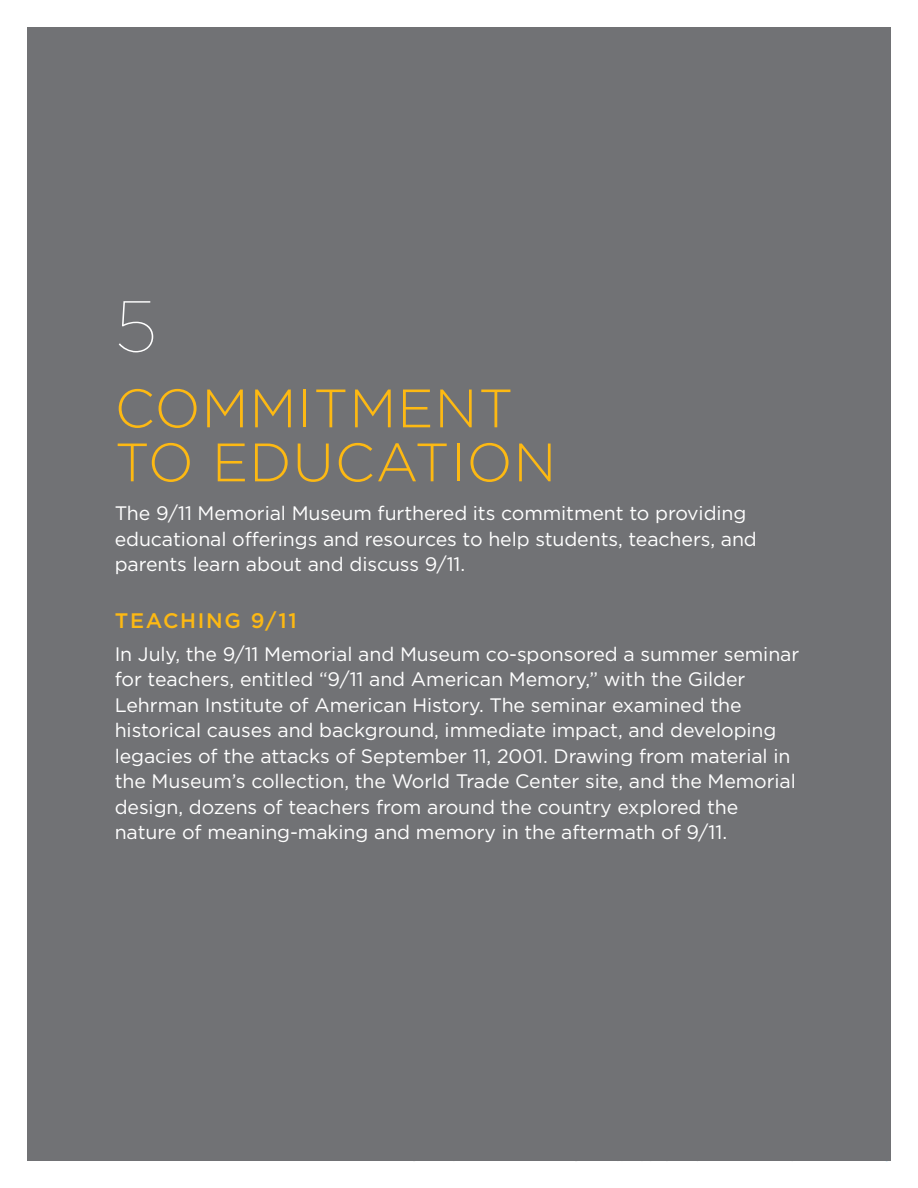
<style>
.page{position:relative;width:918px;height:1188px;background:#fff}
.page>*{position:absolute;margin:0;border:0;box-sizing:border-box;transform-origin:0 0}
.t1{font:100 72px "Gotham";color:#fff}
.t2{font:300 54px/54px "Gotham";letter-spacing:.02em;color:#fdb913}
.t3{font:500 21px "Gotham";letter-spacing:.08em;color:#fdb913}
.t4{font:19.5px/25.5px "Gotham";letter-spacing:-.005em;color:#fff}
</style>
<div class="page">
<div style="left:27px;top:27px;width:864px;height:1134px;background:#717275"></div>
<h1 class="t1" style="left:115px;top:288px;width:44px">5</h1>
<h2 class="t2" style="left:115px;top:381px;width:443px">COMM ITM ENT<br>TO EDUCATION</h2>
<p class="t4" style="left:115px;top:500px;width:644px">The 9/11 Memorial Museum furthered its commitment to providing educational offerings and resources to help students, teachers, and parents learn about and discuss 9/11.</p>
<p class="t3" style="left:115px;top:609px;width:184px">TEACHING 9/11</p>
<p class="t4" style="left:115px;top:641px;width:686px">In July, the 9/11 Memorial and Museum co-sponsored a summer seminar for teachers, entitled “9/11 and American Memory,” with the Gilder Lehrman Institute of American H istory. The seminar examined the historical causes and background, immediate impact, and developing legacies of the attacks of September 11, 2001. Drawing from material in the Museum’s collection, the World Trade Center site, and the Memorial design, dozens of teachers from around the country explored the nature of meaning-making and memory in the aftermath of 9/11.</p>
</div>
